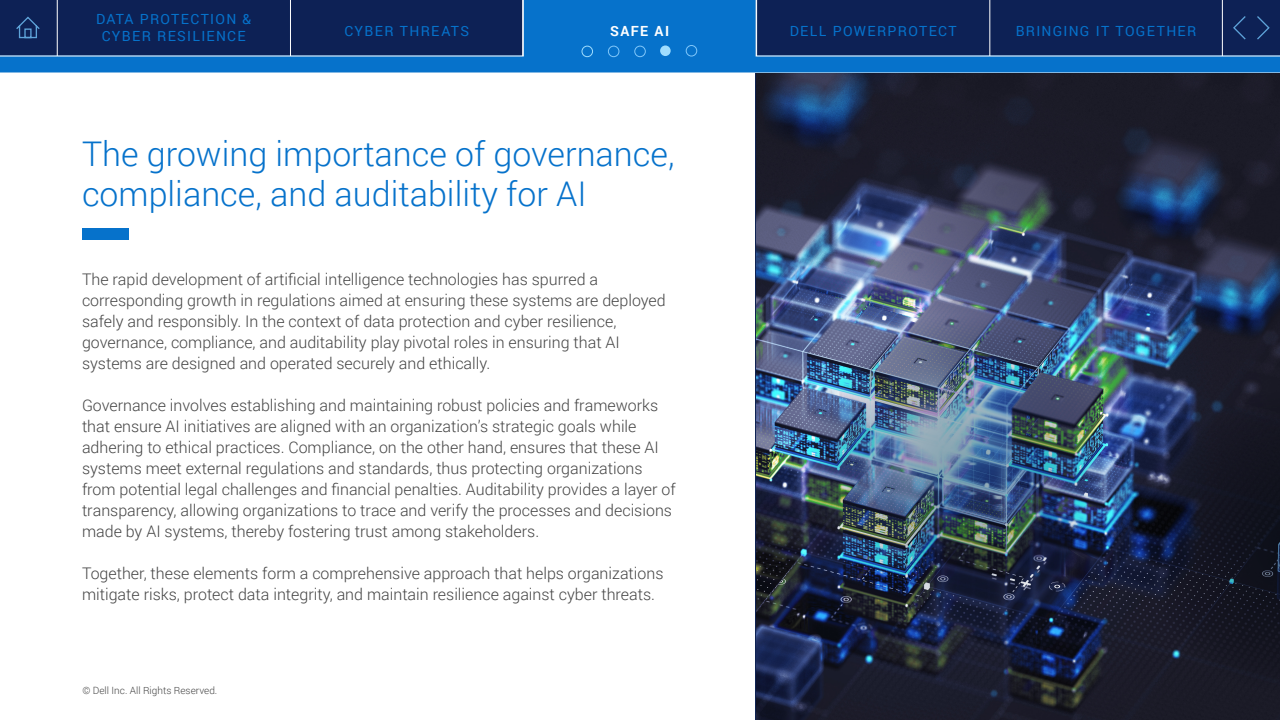
<style>
.page{position:relative;width:1280px;height:720px;background:#fff}
.page>*{position:absolute;margin:0;border:0;box-sizing:border-box;transform-origin:0 0}
.Page_head{font:300 34px/40.8px "Roboto";color:#0672cb}
.body_charcoal_16pt{font:300 16px/21px "Roboto";color:#444}
.t1{font:14px/16.8px "Roboto";letter-spacing:.09em;color:#0672cb;text-align:center}
.t2{font:700 14px "Roboto";letter-spacing:.105em;color:#fff}
.t3{font:300 10px "Roboto";color:#444}
</style>
<div class="page">
<div style="left:0;top:57px;width:1280px;height:16px;background:#0672cb"></div>
<svg style="left:0;top:0;width:1280px;height:57px;background:#0f346e"></svg>
<hr style="left:522px;top:0;width:1px;height:56px;background:#fff">
<hr style="left:290px;top:0;width:1px;height:56px;background:#fff">
<hr style="left:57px;top:0;width:1px;height:56px;background:#fff">
<hr style="left:756px;top:0;width:1px;height:56px;background:#fff">
<hr style="left:989px;top:0;width:1px;height:56px;background:#fff">
<hr style="left:1222px;top:0;width:1px;height:56px;background:#fff">
<svg style="left:15px;top:16px;width:26px;height:23px"></svg>
<svg style="left:1256px;top:15px;width:15px;height:26px"></svg>
<svg style="left:1232px;top:15px;width:15px;height:26px"></svg>
<div style="left:82px;top:228px;width:46px;height:11px;background:#0672cb"></div>
<img style="left:757px;top:73px;width:523px;height:647px">
<img style="left:805px;top:316px;width:301px;height:301px;border-radius:50%">
<svg style="left:1146px;top:391px;width:134px;height:301px;background:#171a2c"></svg>
<div style="left:582px;top:46px;width:11px;height:11px;border:1px solid #9fddff;border-radius:50%"></div>
<div style="left:608px;top:46px;width:11px;height:11px;border:1px solid #80c7fb;border-radius:50%"></div>
<div style="left:634px;top:46px;width:12px;height:11px;border:1px solid #80c7fb;border-radius:50%"></div>
<div style="left:660px;top:45px;width:11px;height:11px;background:#9fddff;border-radius:50%"></div>
<div style="left:686px;top:45px;width:11px;height:11px;border:1px solid #80c7fb;border-radius:50%"></div>
<p class="t1" style="left:96px;top:11px;width:157px">DATA PROTECTION &amp;<br>CYBER RESILIENCE</p>
<p class="t1" style="left:344px;top:22px;width:126px">CYBER THREATS</p>
<p class="t2" style="left:610px;top:21px;width:61px">SAFE AI</p>
<p class="t1" style="left:790px;top:22px;width:168px">DELL POWERPROTECT</p>
<p class="t1" style="left:1016px;top:22px;width:182px">BRINGING IT TOGETHER</p>
<p class="Page_head" style="left:82px;top:132px;width:594px">The growing importance of governance, compliance, and auditability for AI</p>
<p class="body_charcoal_16pt" style="left:82px;top:268px;width:585px">The rapid development of artificial intelligence technologies has spurred a corresponding growth in regulations aimed at ensuring these systems are deployed safely and responsibly. In the context of data protection and cyber resilience, governance, compliance, and auditability play pivotal roles in ensuring that AI systems are designed and operated securely and ethically.</p>
<p class="body_charcoal_16pt" style="left:82px;top:394px;width:595px">Governance involves establishing and maintaining robust policies and frameworks that ensure AI initiatives are aligned with an organization’s strategic goals while adhering to ethical practices. Compliance, on the other hand, ensures that these AI systems meet external regulations and standards, thus protecting organizations from potential legal challenges and financial penalties. Auditability provides a layer of transparency, allowing organizations to trace and verify the processes and decisions made by AI systems, thereby fostering trust among stakeholders.</p>
<p class="body_charcoal_16pt" style="left:82px;top:562px;width:583px">Together, these elements form a comprehensive approach that helps organizations mitigate risks, protect data integrity, and maintain resilience against cyber threats.</p>
<p class="t3" style="left:82px;top:684px;width:136px">© Dell Inc. All Rights Reserved.</p>
</div>
